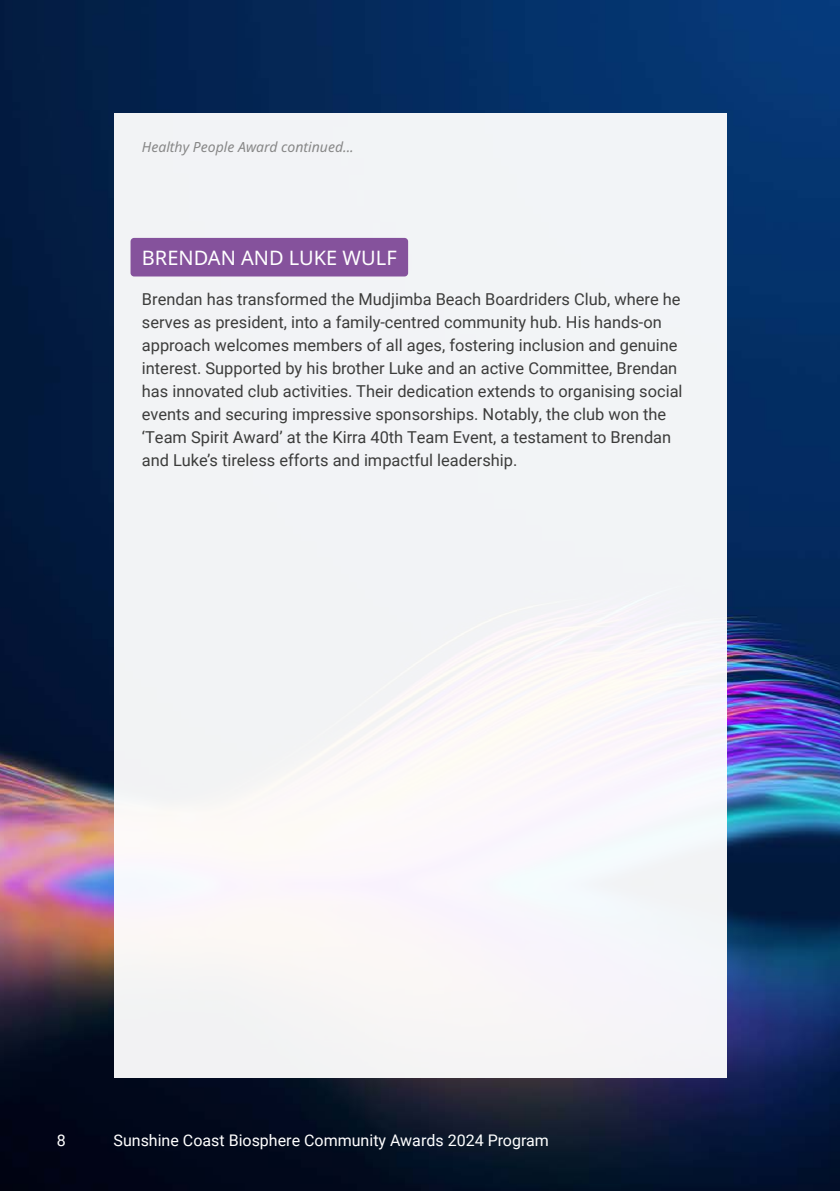
<style>
.page{position:relative;width:840px;height:1191px;background:#fff}
.page>*{position:absolute;margin:0;border:0;box-sizing:border-box;transform-origin:0 0}
.t1{font:20px "Noto Sans";color:#fff}
.t2{font:16.4px/23px "Roboto";color:#3c3c3b}
.t3{font:16px "Roboto";color:#fff}
.t4{font:italic 14px "Noto Sans";color:#878787}
</style>
<div class="page">
<img style="left:0;top:0;width:839px;height:1191px">
<div style="left:113px;top:113px;width:613px;height:964px;background:#f2f4f6"></div>
<div style="left:130px;top:238px;width:278px;height:38px;background:#85529c;border-radius:4px"></div>
<p class="t4" style="left:142px;top:137px;width:213px">Healthy People Award continued...</p>
<p class="t1" style="left:142px;top:244px;width:256px">BRENDAN AND LUKE WULF</p>
<p class="t2" style="left:142px;top:287px;width:542px">Brendan has transformed the Mudjimba Beach Boardriders Club, where he serves as president, into a family-centred community hub. His hands-on approach welcomes members of all ages, fostering inclusion and genuine interest. Supported by his brother Luke and an active Committee, Brendan has innovated club activities. Their dedication extends to organising social events and securing impressive sponsorships. Notably, the club won the ‘Team Spirit Award’ at the Kirra 40th Team Event, a testament to Brendan and Luke’s tireless efforts and impactful leadership.</p>
<p class="t3" style="left:57px;top:1128px;width:10px">8</p>
<p class="t3" style="left:113px;top:1128px;width:436px">Sunshine Coast Biosphere Community Awards 2024 Program</p>
</div>
